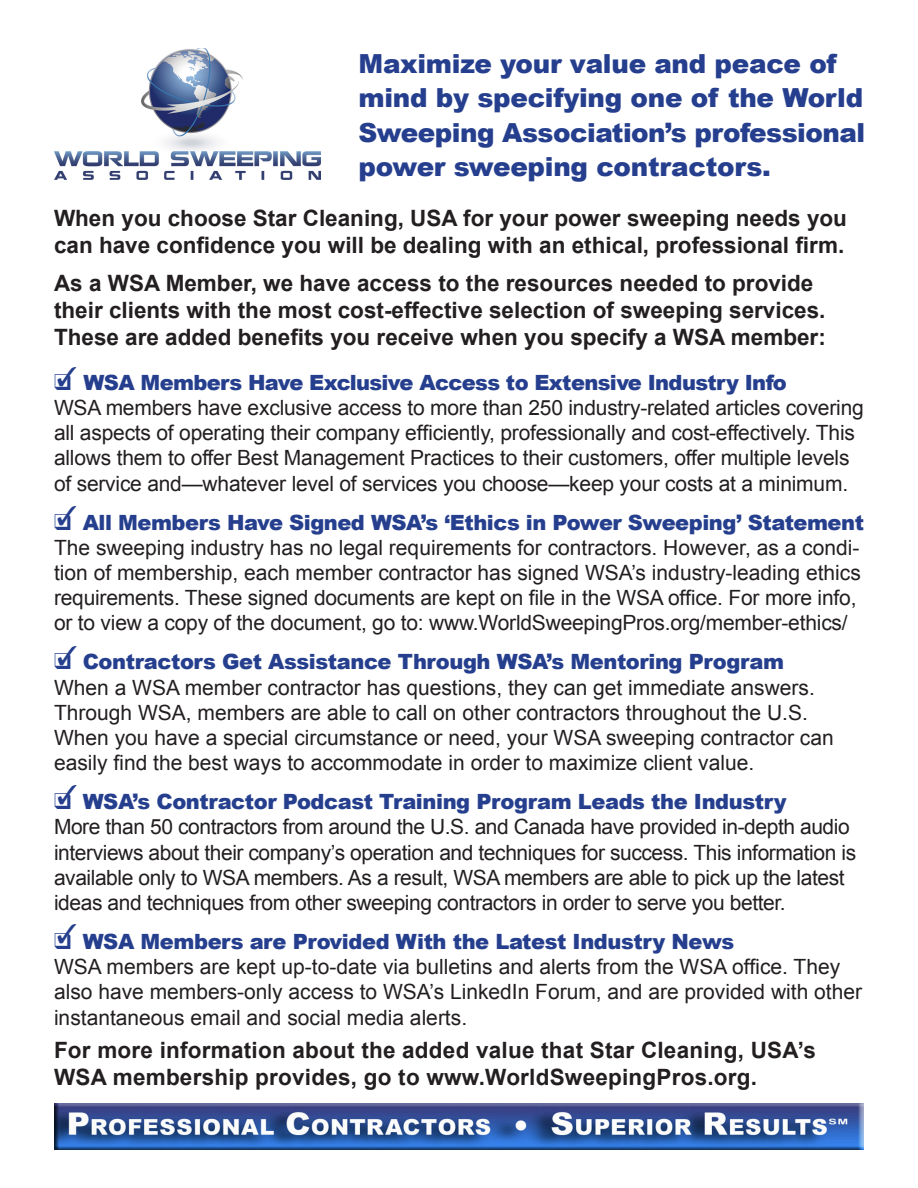
<style>
.page{position:relative;width:918px;height:1188px;background:#fff}
.page>*{position:absolute;margin:0;border:0;box-sizing:border-box;transform-origin:0 0}
.t1{font:900 26.25px/34.5px "Arial";letter-spacing:-.01em;color:#253f8e}
.t2{font:700 22.5px/27px "Arial";color:#231f20}
.t3{font:21px/25.2px "Arial";letter-spacing:-.01em;color:#231f20}
.t4{font:900 21px "Arial";letter-spacing:-.02em;color:#253f8e}
</style>
<div class="page">
<img style="left:54px;top:48px;width:267px;height:131px">
<img style="left:54px;top:1104px;width:810px;height:45px">
<p class="t1" style="left:358px;top:46px;width:508px">Maximize your value and peace of mind by specifying one of the World Sweeping Association’s professional power sweeping contractors.</p>
<p class="t2" style="left:54px;top:205px;width:795px">When you choose Star Cleaning, USA for your power sweeping needs you can have confidence you will be dealing with an ethical, professional firm.</p>
<p class="t2" style="left:54px;top:269px;width:773px">As a WSA Member, we have access to the resources needed to provide their clients with the most cost-effective selection of sweeping services.<br>These are added benefits you receive when you specify a WSA member:</p>
<p class="t4" style="left:54px;top:371px;width:734px">❑ WSA Members Have Exclusive Access to Extensive Industry Info</p>
<p class="t3" style="left:54px;top:395px;width:811px">WSA members have exclusive access to more than 250 industry-related articles covering all aspects of operating their company efficiently, professionally and cost-effectively. This allows them to offer Best Management Practices to their customers, offer multiple levels of service and—whatever level of services you choose—keep your costs at a minimum.</p>
<p class="t4" style="left:54px;top:510px;width:812px">❑ All Members Have Signed WSA’s ‘Ethics in Power Sweeping’ Statement</p>
<p class="t3" style="left:54px;top:535px;width:808px">The sweeping industry has no legal requirements for contractors. However, as a condi&shy;tion of membership, each member contractor has signed WSA’s industry-leading ethics</p>
<p class="t3" style="left:54px;top:585px;width:804px">requirements. These signed documents are kept on file in the WSA office. For more info, or to view a copy of the document, go to: www.WorldSweepingPros.org/member-ethics/</p>
<p class="t4" style="left:54px;top:650px;width:732px">❑ Contractors Get Assistance Through WSA’s Mentoring Program</p>
<p class="t3" style="left:54px;top:675px;width:781px">When a WSA member contractor has questions, they can get immediate answers.<br>Through WSA, members are able to call on other contractors throughout the U.S.<br>When you have a special circumstance or need, your WSA sweeping contractor can easily find the best ways to accommodate in order to maximize client value.</p>
<p class="t4" style="left:54px;top:790px;width:734px">❑ WSA’s Contractor Podcast Training Program Leads the Industry</p>
<p class="t3" style="left:54px;top:814px;width:804px">More than 50 contractors from around the U.S. and Canada have provided in-depth audio interviews about their company’s operation and techniques for success. This information is available only to WSA members. As a result, WSA members are able to pick up the latest ideas and techniques from other sweeping contractors in order to serve you better.</p>
<p class="t4" style="left:54px;top:930px;width:682px">❑ WSA Members are Provided With the Latest Industry News</p>
<p class="t3" style="left:54px;top:954px;width:810px">WSA members are kept up-to-date via bulletins and alerts from the WSA office. They also have members-only access to WSA’s LinkedIn Forum, and are provided with other instantaneous email and social media alerts.</p>
<p class="t2" style="left:54px;top:1036px;width:763px">For more information about the added value that Star Cleaning, USA’s<br>WSA membership provides, go to www.WorldSweepingPros.org.</p>
</div>
